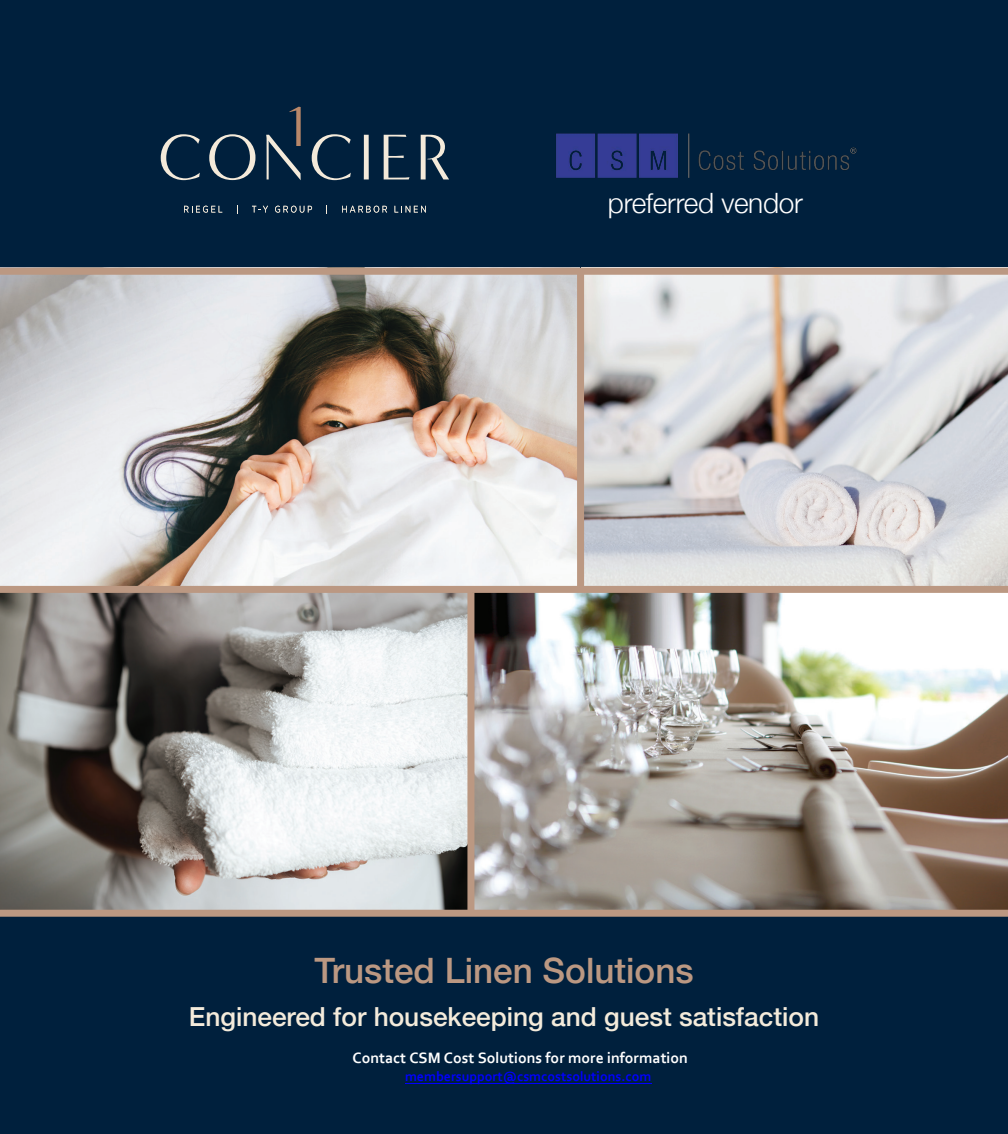
<style>
.page{position:relative;width:1008px;height:1134px;background:#00203d}
.page>*{position:absolute;margin:0;border:0;box-sizing:border-box;transform-origin:0 0}
.t1{font:500 35px "Helvetica Neue";color:#bb9882}
.t2{font:300 28px "Helvetica Neue";letter-spacing:-.01em;color:#fff}
.t3{font:500 26.25px "Helvetica Neue";color:#f4ebdb}
.t4{font:700 15.75px "Corbel";color:#fff}
.t5{font:700 14px "Corbel";color:#00f}
</style>
<div class="page">
<svg style="left:161px;top:134px;width:39px;height:46px;background:#2e465a"></svg>
<svg style="left:209px;top:134px;width:46px;height:46px;background:#3b5163"></svg>
<svg style="left:312px;top:134px;width:39px;height:46px;background:#2e465a"></svg>
<svg style="left:364px;top:135px;width:5px;height:44px"></svg>
<svg style="left:384px;top:135px;width:26px;height:44px"></svg>
<svg style="left:421px;top:135px;width:28px;height:44px"></svg>
<svg style="left:266px;top:107px;width:35px;height:73px;background:#2a3f53"></svg>
<svg style="left:184px;top:206px;width:38px;height:7px"></svg>
<svg style="left:252px;top:206px;width:16px;height:7px"></svg>
<svg style="left:275px;top:206px;width:37px;height:7px"></svg>
<svg style="left:342px;top:206px;width:45px;height:7px"></svg>
<svg style="left:395px;top:206px;width:31px;height:7px"></svg>
<img style="left:0;top:275px;width:1008px;height:635px">
<div style="left:0;top:268px;width:1008px;height:7px;background:#bb9882"></div>
<div style="left:577px;top:270px;width:7px;height:319px;background:#bb9882"></div>
<div style="left:467px;top:592px;width:7px;height:319px;background:#bb9882"></div>
<div style="left:0;top:910px;width:1008px;height:7px;background:#bb9882"></div>
<div style="left:0;top:586px;width:1008px;height:7px;background:#bb9882"></div>
<img style="left:555px;top:133px;width:302px;height:46px">
<hr style="left:405px;top:1083px;width:246px;height:1px;background:#00f">
<p class="t2" style="left:608px;top:180px;width:197px">preferred vendor</p>
<p class="t1" style="left:314px;top:943px;width:381px">Trusted Linen Solutions</p>
<p class="t3" style="left:189px;top:995px;width:632px">Engineered for housekeeping and guest satisfaction</p>
<p class="t4" style="left:353px;top:1048px;width:337px">Contact CSM Cost Solutions for more information</p>
<p class="t5" style="left:405px;top:1067px;width:248px">membersupport@csmcostsolutions.com</p>
</div>
